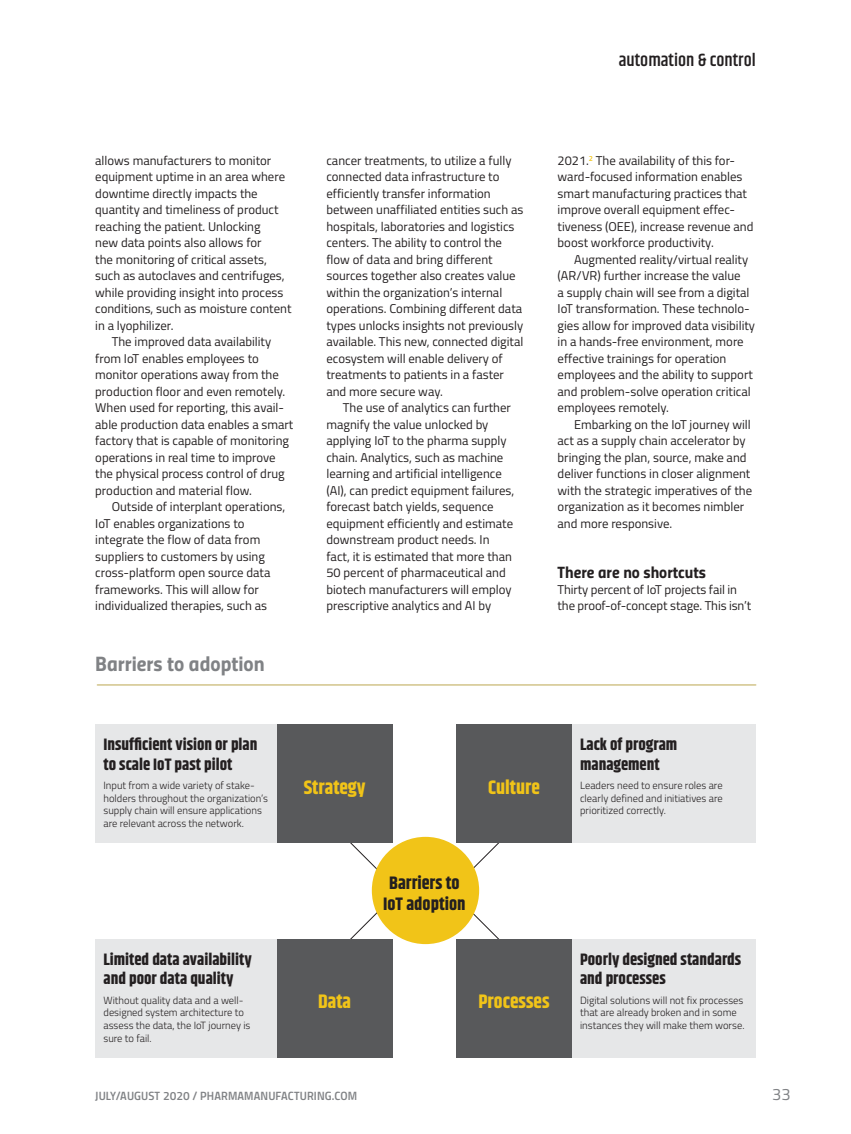
<style>
.page{position:relative;width:851px;height:1134px;background:#fff}
.page>*{position:absolute;margin:0;border:0;box-sizing:border-box;transform-origin:0 0}
.t1{font:21px "Titillium Bold Upright";color:#808285}
.t2{font:900 19.5px "Khand";color:#f1c418}
.t3{font:900 18px/21px "Khand";color:#231f20;text-align:center}
.t4{font:700 18px "Khand";color:#231f20}
.t5{font:900 16.5px/19.8px "Khand";color:#231f20}
.t6{font:16.5px "Titillium Bold Upright";color:#231f20}
.t7{font:16.5px "Titillium";color:#808285}
.t8{font:12.75px/16.5px "Titillium";color:#231f20}
.t9{font:12px "Titillium Semibold Upright";letter-spacing:.01em;color:#808285}
.t10{font:300 10.5px/12.6px "Titillium";color:#231f20}
</style>
<div class="page">
<svg style="left:350px;top:830px;width:149px;height:122px"></svg>
<div style="left:95px;top:725px;width:182px;height:118px;background:#e6e7e8"></div>
<div style="left:572px;top:725px;width:183px;height:118px;background:#e6e7e8"></div>
<div style="left:277px;top:725px;width:115px;height:118px;background:#58595b"></div>
<div style="left:456px;top:725px;width:116px;height:118px;background:#58595b"></div>
<div style="left:95px;top:939px;width:182px;height:118px;background:#e6e7e8"></div>
<div style="left:572px;top:939px;width:183px;height:118px;background:#e6e7e8"></div>
<div style="left:277px;top:939px;width:115px;height:118px;background:#58595b"></div>
<div style="left:456px;top:939px;width:116px;height:118px;background:#58595b"></div>
<div style="left:372px;top:837px;width:107px;height:107px;background:#f1c418;border-radius:50%"></div>
<hr style="left:97px;top:684px;width:658px;height:2px;background:#d2c48a">
<h3 class="t4" style="left:618px;top:53px;width:138px">automation &amp; control</h3>
<p class="t8" style="left:95px;top:154px;width:177px">allows manufacturers to monitor</p>
<p class="t8" style="left:95px;top:170px;width:191px">equipment uptime in an area where</p>
<p class="t8" style="left:95px;top:187px;width:164px">downtime directly impacts the</p>
<p class="t8" style="left:95px;top:203px;width:185px">quantity and timeliness of product</p>
<p class="t8" style="left:95px;top:220px;width:167px">reaching the patient. Unlocking</p>
<p class="t8" style="left:95px;top:236px;width:168px">new data points also allows for</p>
<p class="t8" style="left:95px;top:253px;width:173px">the monitoring of critical assets,</p>
<p class="t8" style="left:95px;top:269px;width:191px">such as autoclaves and centrifuges,</p>
<p class="t8" style="left:95px;top:286px;width:189px">while providing insight into process</p>
<p class="t8" style="left:95px;top:302px;width:198px">conditions, such as moisture content</p>
<p class="t8" style="left:95px;top:319px;width:80px">in a lyophilizer.</p>
<p class="t8" style="left:112px;top:335px;width:161px">The improved data availability</p>
<p class="t8" style="left:95px;top:352px;width:165px">from IoT enables employees to</p>
<p class="t8" style="left:95px;top:368px;width:185px">monitor operations away from the</p>
<p class="t8" style="left:95px;top:385px;width:191px">production floor and even remotely.</p>
<p class="t8" style="left:95px;top:401px;width:190px">When used for reporting, this avail-</p>
<p class="t8" style="left:95px;top:418px;width:200px">able production data enables a smart</p>
<p class="t8" style="left:95px;top:434px;width:195px">factory that is capable of monitoring</p>
<p class="t8" style="left:95px;top:451px;width:182px">operations in real time to improve</p>
<p class="t8" style="left:95px;top:467px;width:191px">the physical process control of drug</p>
<p class="t8" style="left:95px;top:484px;width:158px">production and material flow.</p>
<p class="t8" style="left:112px;top:500px;width:175px">Outside of interplant operations,</p>
<p class="t8" style="left:95px;top:517px;width:151px">IoT enables organizations to</p>
<p class="t8" style="left:95px;top:533px;width:166px">integrate the flow of data from</p>
<p class="t8" style="left:95px;top:550px;width:171px">suppliers to customers by using</p>
<p class="t8" style="left:95px;top:566px;width:177px">cross-platform open source data</p>
<p class="t8" style="left:95px;top:583px;width:165px">frameworks. This will allow for</p>
<p class="t8" style="left:95px;top:599px;width:173px">individualized therapies, such as</p>
<h1 class="t1" style="left:95px;top:656px;width:171px">Barriers to adoption</h1>
<p class="t8" style="left:326px;top:154px;width:198px">cancer treatments, to utilize a fully connected data infrastructure to efficiently transfer information between unaffiliated entities such as hospitals, laboratories and logistics centers. The ability to control the flow of data and bring different sources together also creates value within the organization’s internal operations. Combining different data types unlocks insights not previously available. This new, connected digital ecosystem will enable delivery of treatments to patients in a faster and more secure way.</p>
<p class="t8" style="left:326px;top:401px;width:189px;text-indent:16px">The use of analytics can further magnify the value unlocked by applying IoT to the pharma supply chain. Analytics, such as machine learning and artificial intelligence (AI), can predict equipment failures, forecast batch yields, sequence equipment efficiently and estimate downstream product needs. In fact, it is estimated that more than 50 percent of pharmaceutical and biotech manufacturers will employ prescriptive analytics and AI by</p>
<p class="t8" style="left:557px;top:154px;width:197px">2021.<sup>2</sup> The availability of this for&shy;ward-focused information enables smart manufacturing practices that improve overall equipment effec&shy;tiveness (OEE), increase revenue and boost workforce productivity.</p>
<p class="t8" style="left:557px;top:253px;width:199px;text-indent:16px">Augmented reality/virtual reality (AR/VR) further increase the value<br>a supply chain will see from a digital IoT transformation. These technolo&shy;gies allow for improved data visibility in a hands-free environment, more effective trainings for operation employees and the ability to support and problem-solve operation critical employees remotely.</p>
<p class="t8" style="left:557px;top:418px;width:196px;text-indent:16px">Embarking on the IoT journey will act as a supply chain accelerator by bringing the plan, source, make and deliver functions in closer alignment with the strategic imperatives of the organization as it becomes nimbler and more responsive.</p>
<p class="t6" style="left:557px;top:566px;width:150px">There are no shortcuts</p>
<p class="t8" style="left:557px;top:583px;width:195px">Thirty percent of IoT projects fail in the proof-of-concept stage. This isn’t</p>
<p class="t5" style="left:103px;top:735px;width:155px">Insufficient vision or plan to scale IoT past pilot</p>
<p class="t10" style="left:103px;top:781px;width:166px">Input from a wide variety of stake&shy;holders throughout the organization’s supply chain will ensure applications are relevant across the network.</p>
<p class="t5" style="left:103px;top:950px;width:150px">Limited data availability and poor data quality</p>
<p class="t10" style="left:103px;top:995px;width:148px">Without quality data and a well&shy;designed system architecture to assess the data, the IoT journey is sure to fail.</p>
<h2 class="t2" style="left:304px;top:779px;width:63px">Strategy</h2>
<h2 class="t2" style="left:488px;top:779px;width:53px">Culture</h2>
<h3 class="t3" style="left:383px;top:874px;width:84px">Barriers to<br>IoT adoption</h3>
<h2 class="t2" style="left:318px;top:994px;width:34px">Data</h2>
<h2 class="t2" style="left:478px;top:994px;width:73px">Processes</h2>
<p class="t5" style="left:580px;top:735px;width:99px">Lack of program management</p>
<p class="t10" style="left:580px;top:781px;width:144px;text-align:justify">Leaders need to ensure roles are clearly defined and initiatives are prioritized correctly.</p>
<p class="t5" style="left:580px;top:950px;width:163px">Poorly designed standards and processes</p>
<p class="t10" style="left:580px;top:995px;width:166px">Digital solutions will not fix processes that are already broken and in some instances they will make them worse.</p>
<p class="t9" style="left:95px;top:1092px;width:263px">JULY/AUGUST 2020 / PHARMAMANUFACTURING.COM</p>
<p class="t7" style="left:772px;top:1089px;width:20px">33</p>
</div>
